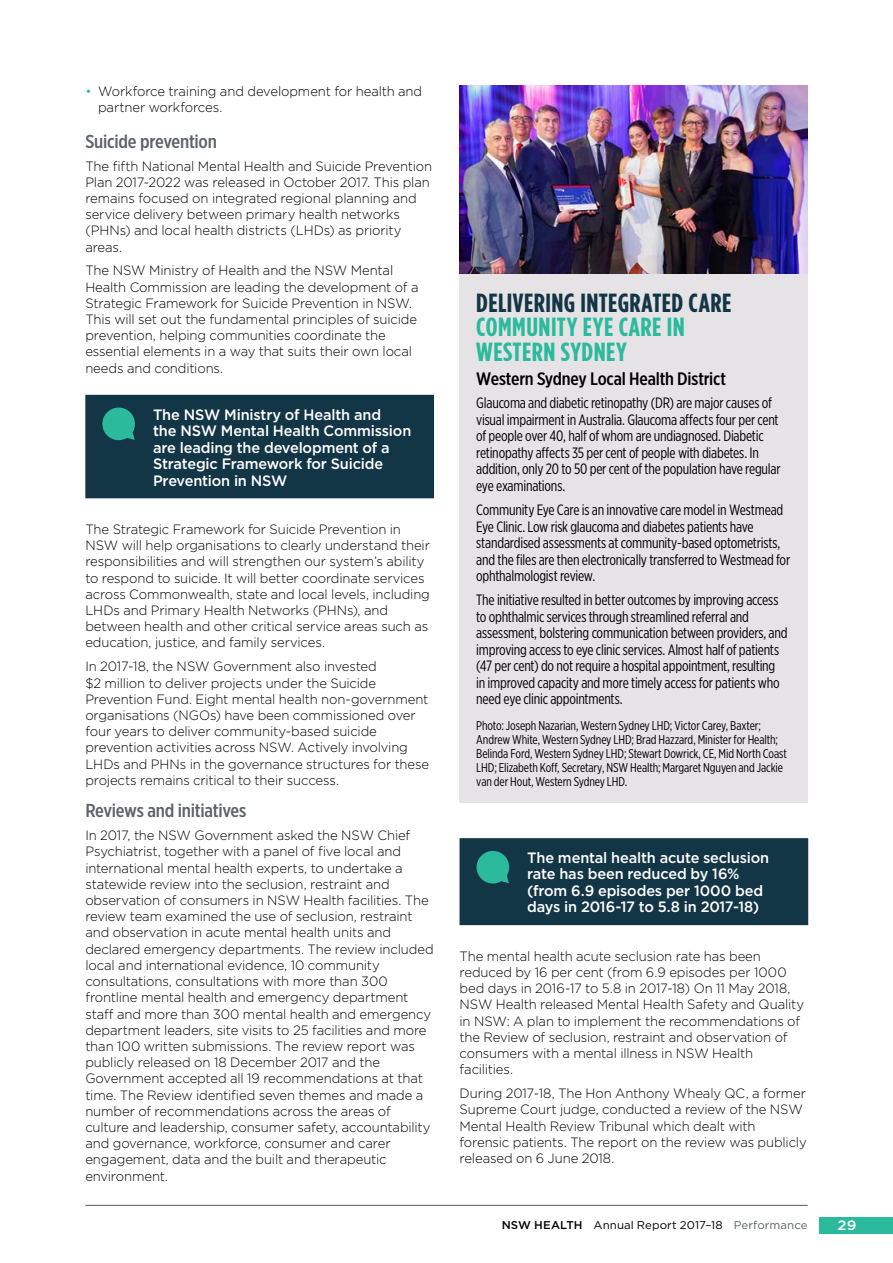
<style>
.page{position:relative;width:893px;height:1263px;background:#fff}
.page>*{position:absolute;margin:0;border:0;box-sizing:border-box;transform-origin:0 0}
.t1{font:700 26.25px/24.8px "Gotham Condensed";letter-spacing:.02em;color:#2cba9d;scale:1.07 1}
.t2{font:700 26.25px "Gotham Condensed";letter-spacing:.015em;color:#133647;scale:1.07 1}
.t3{font:500 18.75px "Gotham X Narrow";letter-spacing:-.015em;color:#5d616b;scale:1.07 1}
.t4{font:500 18px "Gotham X Narrow";letter-spacing:-.01em;color:#000;scale:1.07 1}
.t5{font:15px/16.5px "Gotham X Narrow";letter-spacing:-.015em;color:#000}
.t6{font:500 15px/16.5px "Gotham";letter-spacing:-.01em;color:#fff}
.t7{font:300 13.5px/16.2px "Gotham";letter-spacing:-.01em;color:#000}
.t8{font:500 13.5px "Gotham";color:#fff;scale:1.1 1}
.t9{font:12.75px/14px "Gotham X Narrow";letter-spacing:-.01em;color:#000}
.t10{font:11.25px "Gotham";letter-spacing:.005em;color:#000}
.s1{color:#2cba9d}
.s2{font-weight:500}
.s3{color:#5d616b}
</style>
<div class="page">
<div style="left:819px;top:1217px;width:74px;height:17px;background:#2cba9d"></div>
<hr style="left:85px;top:1205px;width:723px;height:1px;background:#5d616b">
<div style="left:85px;top:395px;width:349px;height:103px;background:#133647"></div>
<div style="left:460px;top:838px;width:348px;height:87px;background:#133647"></div>
<div style="left:459px;top:274px;width:349px;height:529px;background:#e5e3e5"></div>
<img style="left:459px;top:85px;width:349px;height:189px">
<p class="t7" style="left:98px;top:83px;width:326px;text-indent:-13px"><span class="s1">•</span> Workforce training and development for health and partner workforces.</p>
<h2 class="t3" style="left:85px;top:130px;width:125px">Suicide prevention</h2>
<p class="t7" style="left:85px;top:157px;width:348px">The fifth National Mental Health and Suicide Prevention Plan 2017-2022 was released in October 2017. This plan remains focused on integrated regional planning and service delivery between primary health networks (PHNs) and local health districts (LHDs) as priority areas.</p>
<p class="t7" style="left:85px;top:262px;width:335px">The NSW Ministry of Health and the NSW Mental Health Commission are leading the development of a Strategic Framework for Suicide Prevention in NSW.<br>This will set out the fundamental principles of suicide prevention, helping communities coordinate the essential elements in a way that suits their own local needs and conditions.</p>
<p class="t6" style="left:153px;top:406px;width:260px">The NSW Ministry of Health and<br>the NSW Mental Health Commission are leading the development of a<br>Strategic Framework for Suicide<br>Prevention in NSW</p>
<p class="t7" style="left:85px;top:521px;width:346px">The Strategic Framework for Suicide Prevention in NSW will help organisations to clearly understand their responsibilities and will strengthen our system’s ability to respond to suicide. It will better coordinate services across Commonwealth, state and local levels, including LHDs and Primary Health Networks (PHNs), and between health and other critical service areas such as education, justice, and family services.</p>
<p class="t7" style="left:85px;top:658px;width:345px">In 2017-18, the NSW Government also invested<br>$2 million to deliver projects under the Suicide Prevention Fund. Eight mental health non-government organisations (NGOs) have been commissioned over four years to deliver community-based suicide prevention activities across NSW. Actively involving LHDs and PHNs in the governance structures for these projects remains critical to their success.</p>
<h2 class="t3" style="left:85px;top:799px;width:152px">Reviews and initiatives</h2>
<p class="t7" style="left:85px;top:827px;width:350px">In 2017, the NSW Government asked the NSW Chief Psychiatrist, together with a panel of five local and international mental health experts, to undertake a statewide review into the seclusion, restraint and observation of consumers in NSW Health facilities. The review team examined the use of seclusion, restraint and observation in acute mental health units and declared emergency departments. The review included local and international evidence, 10 community consultations, consultations with more than 300 frontline mental health and emergency department staff and more than 300 mental health and emergency department leaders, site visits to 25 facilities and more than 100 written submissions. The review report was publicly released on 18 December 2017 and the Government accepted all 19 recommendations at that time. The Review identified seven themes and made a number of recommendations across the areas of culture and leadership, consumer safety, accountability and governance, workforce, consumer and carer engagement, data and the built and therapeutic environment.</p>
<h1 class="t2" style="left:476px;top:287px;width:240px">DELIVERING INTEGRATED CARE</h1>
<h1 class="t1" style="left:476px;top:315px;width:196px">COMMUNITY EYE CARE IN<br>WESTERN SYDNEY</h1>
<h3 class="t4" style="left:476px;top:368px;width:235px">Western Sydney Local Health District</h3>
<p class="t5" style="left:476px;top:395px;width:306px">Glaucoma and diabetic retinopathy (DR) are major causes of visual impairment in Australia. Glaucoma affects four per cent of people over 40, half of whom are undiagnosed. Diabetic retinopathy affects 35 per cent of people with diabetes. In addition, only 20 to 50 per cent of the population have regular eye examinations.</p>
<p class="t5" style="left:476px;top:501px;width:315px">Community Eye Care is an innovative care model in Westmead Eye Clinic. Low risk glaucoma and diabetes patients have standardised assessments at community-based optometrists, and the files are then electronically transferred to Westmead for ophthalmologist review.</p>
<p class="t5" style="left:476px;top:591px;width:313px">The initiative resulted in better outcomes by improving access to ophthalmic services through streamlined referral and assessment, bolstering communication between providers, and improving access to eye clinic services. Almost half of patients (47 per cent) do not require a hospital appointment, resulting in improved capacity and more timely access for patients who need eye clinic appointments.</p>
<p class="t9" style="left:476px;top:718px;width:312px">Photo: Joseph Nazarian, Western Sydney LHD; Victor Carey, Baxter; Andrew White, Western Sydney LHD; Brad Hazzard, Minister for Health; Belinda Ford, Western Sydney LHD; Stewart Dowrick, CE, Mid North Coast LHD; Elizabeth Koff, Secretary, NSW Health; Margaret Nguyen and Jackie van der Hout, Western Sydney LHD.</p>
<p class="t6" style="left:527px;top:849px;width:244px">The mental health acute seclusion rate has been reduced by 16% (from 6.9 episodes per 1000 bed days in 2016-17 to 5.8 in 2017-18)</p>
<p class="t7" style="left:460px;top:948px;width:346px">The mental health acute seclusion rate has been reduced by 16 per cent (from 6.9 episodes per 1000 bed days in 2016-17 to 5.8 in 2017-18) On 11 May 2018, NSW Health released Mental Health Safety and Quality in NSW: A plan to implement the recommendations of the Review of seclusion, restraint and observation of consumers with a mental illness in NSW Health facilities.</p>
<p class="t7" style="left:460px;top:1085px;width:349px">During 2017-18, The Hon Anthony Whealy QC, a former Supreme Court judge, conducted a review of the NSW Mental Health Review Tribunal which dealt with forensic patients. The report on the review was publicly released on 6 June 2018.</p>
<p class="t10" style="left:502px;top:1218px;width:307px"><span class="s2">NSW HEALTH</span> Annual Report 2017–18 <span class="s3">Performance</span></p>
<p class="t8" style="left:838px;top:1217px;width:19px">29</p>
</div>
